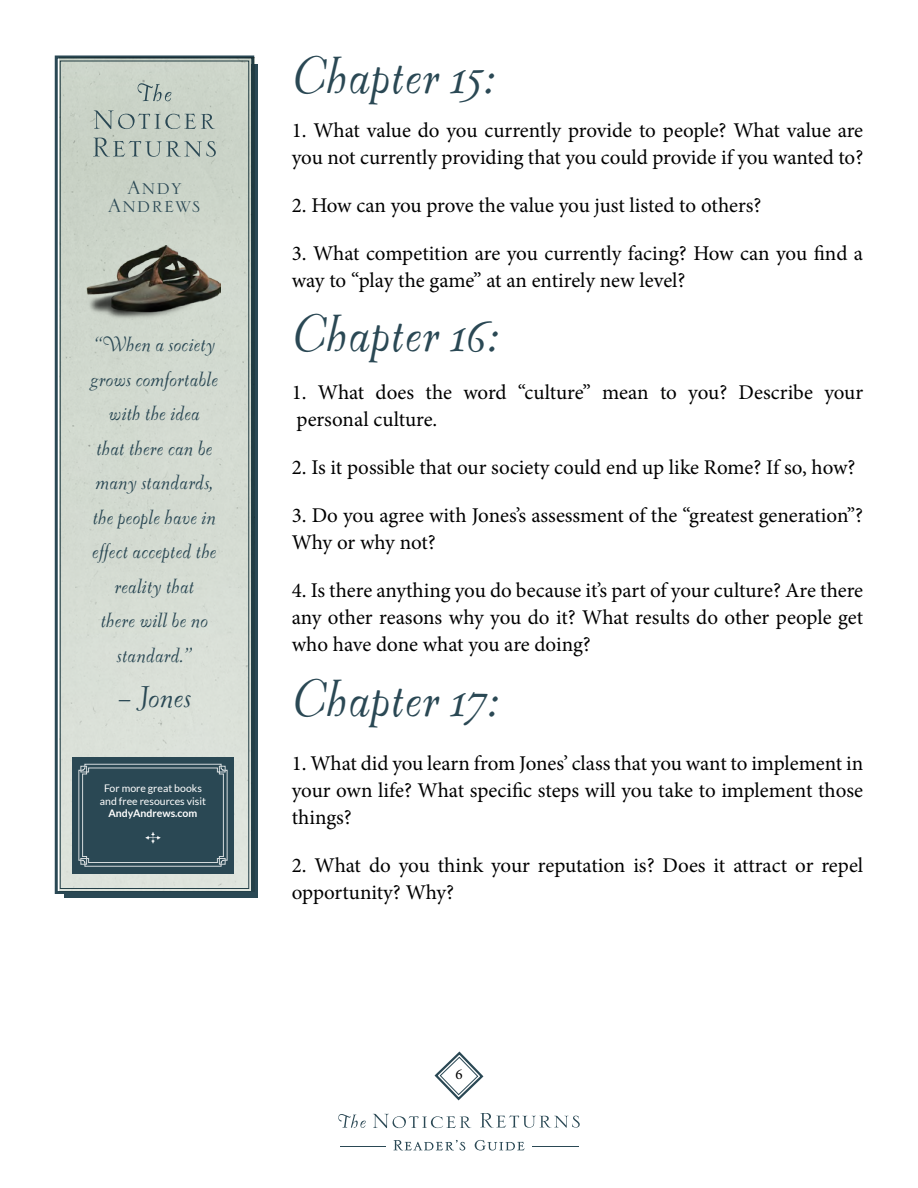
<style>
.page{position:relative;width:918px;height:1188px;background:#fff}
.page>*{position:absolute;margin:0;border:0;box-sizing:border-box;transform-origin:0 0}
.t1{font:italic 49.5px "Oneleigh";color:#2a4854}
.t2{font:italic 28.5px "Oneleigh";color:#2a4854}
.t3{font:25.5px/18px "Serlio LH";letter-spacing:.03em;color:#2a4854;text-align:center}
.t4{font:21px/27px "Minion Pro";letter-spacing:-.005em;color:#000}
.t5{font:italic 19.5px/34.5px "Oneleigh";color:#2a4854;text-align:center}
.t6{font:15px "Minion Pro";color:#000}
.t7{font:10.5px/12.6px "Lato";color:#fff;text-align:center}
.t8{font:700 10.5px "Lato";color:#fff}
</style>
<div class="page">
<svg style="left:54px;top:55px;width:202px;height:841px;background:#5d737b"></svg>
<img style="left:59px;top:58px;width:195px;height:834px">
<svg style="left:138px;top:83px;width:33px;height:18px"></svg>
<svg style="left:94px;top:110px;width:121px;height:19px;background:#b0bcb4"></svg>
<svg style="left:93px;top:138px;width:123px;height:19px;background:#adbab2"></svg>
<div style="left:72px;top:757px;width:162px;height:117px;background:#2a4854"></div>
<svg style="left:78px;top:763px;width:150px;height:104px"></svg>
<svg style="left:338px;top:1114px;width:28px;height:14px"></svg>
<svg style="left:373px;top:1114px;width:98px;height:14px"></svg>
<svg style="left:480px;top:1113px;width:100px;height:15px"></svg>
<svg style="left:394px;top:1140px;width:71px;height:10px"></svg>
<svg style="left:475px;top:1140px;width:49px;height:11px"></svg>
<hr style="left:532px;top:1146px;width:47px;height:1px;background:#2a4854">
<hr style="left:340px;top:1146px;width:46px;height:1px;background:#2a4854">
<svg style="left:434px;top:1051px;width:50px;height:50px"></svg>
<div style="left:440px;top:1057px;width:38px;height:38px;border:1px solid #2a4854;border-radius:50%"></div>
<p class="t3" style="left:108px;top:178px;width:94px">Andy<br>Andrews</p>
<p class="t5" style="left:91px;top:328px;width:129px">“When a society grows comfortable with the idea<br>that there can be many standards, the people have in effect accepted the reality that<br>there will be no standard.”</p>
<h2 class="t2" style="left:118px;top:681px;width:75px">– Jones</h2>
<p class="t7" style="left:100px;top:782px;width:108px">For more great books and free resources visit</p>
<p class="t8" style="left:109px;top:808px;width:90px">AndyAndrews.com</p>
<h1 class="t1" style="left:292px;top:47px;width:203px">Chapter 15:</h1>
<p class="t4" style="left:292px;top:117px;width:573px">1. What value do you currently provide to people? What value are you not currently providing that you could provide if you wanted to?</p>
<p class="t4" style="left:292px;top:192px;width:471px">2. How can you prove the value you just listed to others?</p>
<p class="t4" style="left:292px;top:240px;width:573px">3. What competition are you currently facing? How can you find a way to “play the game” at an entirely new level?</p>
<h1 class="t1" style="left:292px;top:305px;width:207px">Chapter 16:</h1>
<p class="t4" style="left:292px;top:379px;width:573px">1. What does the word “culture” mean to you? Describe your personal culture.</p>
<p class="t4" style="left:292px;top:454px;width:565px">2. Is it possible that our society could end up like Rome? If so, how?</p>
<p class="t4" style="left:292px;top:502px;width:573px">3. Do you agree with Jones’s assessment of the “greatest generation”?<br>Why or why not?</p>
<p class="t4" style="left:292px;top:577px;width:573px;text-align:justify">4. Is there anything you do because it’s part of your culture? Are there any other reasons why you do it? What results do other people get who have done what you are doing?</p>
<h1 class="t1" style="left:292px;top:670px;width:207px">Chapter 17:</h1>
<p class="t4" style="left:292px;top:750px;width:573px;text-align:justify">1. What did you learn from Jones’ class that you want to implement in your own life? What specific steps will you take to implement those things?</p>
<p class="t4" style="left:292px;top:852px;width:573px">2. What do you think your reputation is? Does it attract or repel opportunity? Why?</p>
<p class="t6" style="left:455px;top:1064px;width:9px">6</p>
</div>
